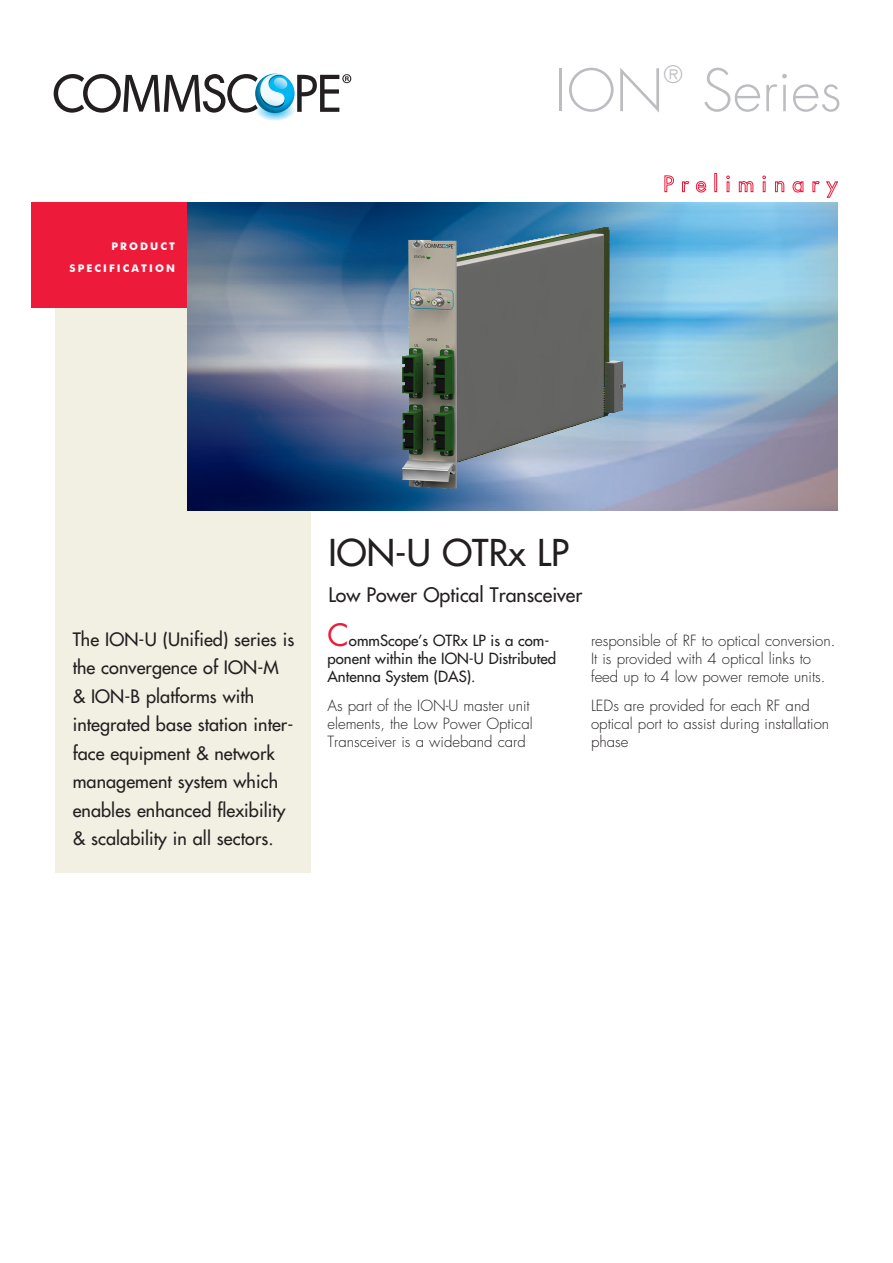
<style>
.page{position:relative;width:893px;height:1263px;background:#fff}
.page>*{position:absolute;margin:0;border:0;box-sizing:border-box;transform-origin:0 0}
.t1{font:300 57px "Futura Std";color:#bcbdc0}
.t2{font:500 36px "Futura Std";color:#231f20}
.t3{font:300 23.55px "Futura Std";color:#bcbdc0}
.t4{font:500 19.5px "Futura Std";color:#231f20}
.t5{font:500 18px/28.5px "Futura Std";letter-spacing:.005em;color:#231f20}
.t6{font:300 15px/18px "Futura Std";color:#231f20}
.t7{font:500 15px/18px "Futura Std";color:#231f20}
.t8{font:700 10.5px/22.5px "Futura BT";letter-spacing:.2em;color:#fff;text-align:right}
.s1{font-weight:400;font-size:30px;color:#ed1a3a}
</style>
<div class="page">
<svg style="left:54px;top:73px;width:297px;height:48px"></svg>
<div style="left:55px;top:266px;width:256px;height:607px;background:#f1f0e3"></div>
<div style="left:31px;top:203px;width:157px;height:105px;background:#ed1a3a"></div>
<img style="left:188px;top:203px;width:649px;height:307px">
<img style="left:402px;top:227px;width:224px;height:261px">
<svg style="left:664px;top:175px;width:10px;height:17px"></svg>
<svg style="left:682px;top:181px;width:8px;height:11px"></svg>
<svg style="left:696px;top:181px;width:11px;height:12px"></svg>
<div style="left:714px;top:173px;width:3px;height:19px;border:1px solid #ed1a3a"></div>
<svg style="left:726px;top:176px;width:4px;height:16px"></svg>
<svg style="left:738px;top:181px;width:16px;height:11px"></svg>
<svg style="left:762px;top:176px;width:4px;height:16px"></svg>
<svg style="left:775px;top:181px;width:10px;height:11px"></svg>
<svg style="left:792px;top:181px;width:12px;height:12px"></svg>
<svg style="left:812px;top:181px;width:27px;height:17px"></svg>
<p class="t8" style="left:70px;top:235px;width:107px">PRODUCT<br>SPECIFICATION</p>
<h1 class="t1" style="left:555px;top:56px;width:110px">ION</h1>
<h3 class="t3" style="left:664px;top:60px;width:20px">®</h3>
<h1 class="t1" style="left:702px;top:56px;width:141px">Series</h1>
<h2 class="t2" style="left:329px;top:530px;width:242px">ION-U OTRx LP</h2>
<h3 class="t4" style="left:328px;top:582px;width:255px">Low Power Optical Transceiver</h3>
<p class="t7" style="left:327px;top:632px;width:230px"><span class="s1">C</span>ommScope’s OTRx LP is a com&shy;ponent within the ION-U Distributed<br>Antenna System (DAS).</p>
<p class="t6" style="left:327px;top:697px;width:207px">As part of the ION-U master unit elements, the Low Power Optical<br>Transceiver is a wideband card</p>
<p class="t5" style="left:73px;top:625px;width:223px">The ION-U (Unified) series is the convergence of ION-M &amp; ION-B platforms with integrated base station inter&shy;face equipment &amp; network management system which enables enhanced flexibility &amp; scalability in all sectors.</p>
<p class="t6" style="left:591px;top:632px;width:246px">responsible of RF to optical conversion.<br>It is provided with 4 optical links to feed up to 4 low power remote units.</p>
<p class="t6" style="left:591px;top:697px;width:240px">LEDs are provided for each RF and optical port to assist during installation phase</p>
</div>
